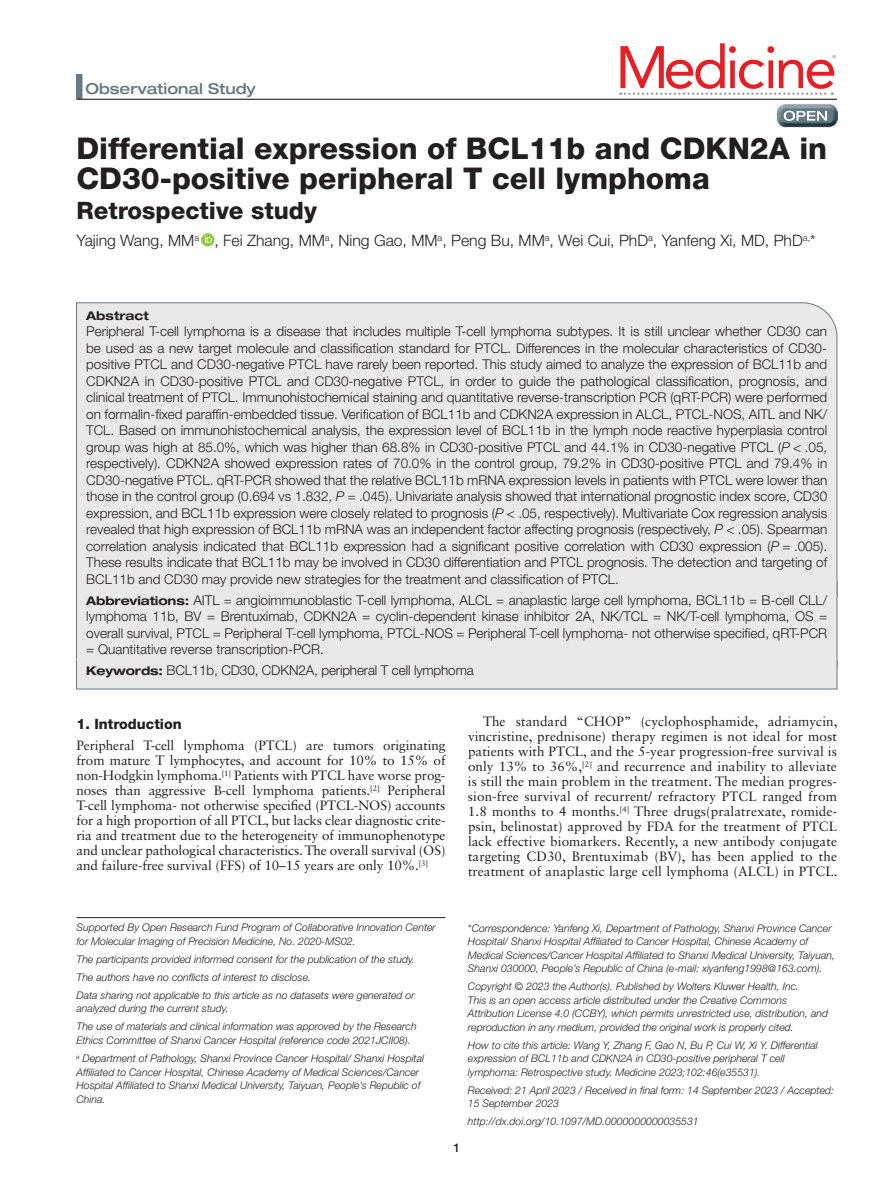
<style>
.page{position:relative;width:891px;height:1188px;background:#fff}
.page>*{position:absolute;margin:0;border:0;box-sizing:border-box;transform-origin:0 0}
.t1{font:59.4px "Avenir";letter-spacing:-.06em;color:#e71e24}
.t2{font:800 30px/30px "Helvetica Neue LT Std";color:#231f20}
.t3{font:800 24px "Helvetica Neue LT Std";color:#231f20}
.t4{font:300 15.75px "Helvetica Neue LT Std";color:#231f20}
.t5{font:500 expanded 15px "Helvetica Neue LT Std";color:#667981}
.t6{font:800 14.25px "Helvetica Neue LT Std";color:#231f20}
.t7{font:300 13.5px/16.5px "Helvetica Neue LT Std";color:#231f20;text-align:justify}
.t8{font:13.5px/15px "Sabon LT Std";letter-spacing:-.005em;color:#231f20;text-align:justify}
.t9{font:700 expanded 12px "Helvetica Neue LT Std";color:#231f20}
.t10{font:500 12px "Helvetica Neue LT Std";color:#231f20}
.t11{font:italic 300 10.5px/13.5px "Helvetica Neue LT Std";color:#231f20}
.t12{font:500 10.35px "Akzidenz Grotesk BE";color:#909295}
.s1{font-style:italic}
.s2{font-weight:700;font-stretch:expanded;font-size:12px}
</style>
<div class="page">
<div style="left:76px;top:74px;width:6px;height:25px;background:#677981"></div>
<hr style="left:76px;top:99px;width:761px;height:1px;background:#231f20">
<img style="left:776px;top:104px;width:61px;height:24px">
<svg style="left:784px;top:111px;width:43px;height:10px"></svg>
<svg style="left:620px;top:93px;width:213px;height:2px"></svg>
<div style="left:76px;top:302px;width:762px;height:296px;background:#e9e9e9"></div>
<div style="left:76px;top:582px;width:761px;height:87px;background:#e9e9e9"></div>
<div style="left:76px;top:660px;width:761px;height:29px;background:#e9e9e9"></div>
<div style="left:201px;top:233px;width:13px;height:13px;background:#93c73e;border-radius:50%"></div>
<svg style="left:205px;top:236px;width:7px;height:7px"></svg>
<hr style="left:76px;top:917px;width:370px;height:1px;background:#231f20">
<p class="t5" style="left:86px;top:80px;width:172px">Observational Study</p>
<h1 class="t1" style="left:615px;top:33px;width:223px">Medicine</h1>
<p class="t12" style="left:832px;top:52px;width:6px">®</p>
<h2 class="t2" style="left:76px;top:134px;width:752px">Differential expression of BCL11b and CDKN2A in<br>CD30-positive peripheral T cell lymphoma</h2>
<h3 class="t3" style="left:76px;top:197px;width:242px">Retrospective study</h3>
<p class="t4" style="left:76px;top:231px;width:741px">Yajing Wang, MM<sup>a</sup> , Fei Zhang, MM<sup>a</sup>, Ning Gao, MM<sup>a</sup>, Peng Bu, MM<sup>a</sup>, Wei Cui, PhD<sup>a</sup>, Yanfeng Xi, MD, PhD<sup>a,</sup>*</p>
<p class="t9" style="left:86px;top:308px;width:64px">Abstract</p>
<p class="t7" style="left:86px;top:323px;width:743px">Peripheral T-cell lymphoma is a disease that includes multiple T-cell lymphoma subtypes. It is still unclear whether CD30 can be used as a new target molecule and classification standard for PTCL. Differences in the molecular characteristics of CD30- positive PTCL and CD30-negative PTCL have rarely been reported. This study aimed to analyze the expression of BCL11b and CDKN2A in CD30-positive PTCL and CD30-negative PTCL, in order to guide the pathological classification, prognosis, and clinical treatment of PTCL. Immunohistochemical staining and quantitative reverse-transcription PCR (qRT-PCR) were performed on formalin-fixed paraffin-embedded tissue. Verification of BCL11b and CDKN2A expression in ALCL, PTCL-NOS, AITL and NK/ TCL. Based on immunohistochemical analysis, the expression level of BCL11b in the lymph node reactive hyperplasia control group was high at 85.0%, which was higher than 68.8% in CD30-positive PTCL and 44.1% in CD30-negative PTCL (<span class="s1">P</span> &lt; .05, respectively). CDKN2A showed expression rates of 70.0% in the control group, 79.2% in CD30-positive PTCL and 79.4% in CD30-negative PTCL. qRT-PCR showed that the relative BCL11b mRNA expression levels in patients with PTCL were lower than those in the control group (0.694 vs 1.832, <span class="s1">P</span> = .045). Univariate analysis showed that international prognostic index score, CD30 expression, and BCL11b expression were closely related to prognosis (<span class="s1">P</span> &lt; .05, respectively). Multivariate Cox regression analysis revealed that high expression of BCL11b mRNA was an independent factor affecting prognosis (respectively, <span class="s1">P</span> &lt; .05). Spearman correlation analysis indicated that BCL11b expression had a significant positive correlation with CD30 expression (<span class="s1">P</span> = .005).<br>These results indicate that BCL11b may be involved in CD30 differentiation and PTCL prognosis. The detection and targeting of BCL11b and CD30 may provide new strategies for the treatment and classification of PTCL.</p>
<p class="t7" style="left:86px;top:592px;width:743px"><span class="s2">Abbreviations:</span> AITL = angioimmunoblastic T-cell lymphoma, ALCL = anaplastic large cell lymphoma, BCL11b = B-cell CLL/ lymphoma 11b, BV = Brentuximab, CDKN2A = cyclin-dependent kinase inhibitor 2A, NK/TCL = NK/T-cell lymphoma, OS = overall survival, PTCL = Peripheral T-cell lymphoma, PTCL-NOS = Peripheral T-cell lymphoma- not otherwise specified, qRT-PCR = Quantitative reverse transcription-PCR.</p>
<p class="t7" style="left:86px;top:662px;width:389px"><span class="s2">Keywords:</span> BCL11b, CD30, CDKN2A, peripheral T cell lymphoma</p>
<p class="t6" style="left:76px;top:716px;width:107px">1. Introduction</p>
<p class="t8" style="left:76px;top:738px;width:371px">Peripheral T-cell lymphoma (PTCL) are tumors originating from mature T lymphocytes, and account for 10% to 15% of non-Hodgkin lymphoma.<sup>[1]</sup> Patients with PTCL have worse prog&shy;noses than aggressive B-cell lymphoma patients.<sup>[2]</sup> Peripheral T-cell lymphoma- not otherwise specified (PTCL-NOS) accounts for a high proportion of all PTCL, but lacks clear diagnostic crite&shy;ria and treatment due to the heterogeneity of immunophenotype and unclear pathological characteristics. The overall survival (OS) and failure-free survival (FFS) of 10–15 years are only 10%.<sup>[3]</sup></p>
<p class="t8" style="left:468px;top:714px;width:371px;text-indent:15px">The standard “CHOP” (cyclophosphamide, adriamycin, vincristine, prednisone) therapy regimen is not ideal for most patients with PTCL, and the 5-year progression-free survival is only 13% to 36%,<sup>[2]</sup> and recurrence and inability to alleviate is still the main problem in the treatment. The median progres&shy;sion-free survival of recurrent/ refractory PTCL ranged from 1.8 months to 4 months.<sup>[4]</sup> Three drugs(pralatrexate, romide&shy;psin, belinostat) approved by FDA for the treatment of PTCL lack effective biomarkers. Recently, a new antibody conjugate targeting CD30, Brentuximab (BV), has been applied to the treatment of anaplastic large cell lymphoma (ALCL) in PTCL.</p>
<p class="t11" style="left:76px;top:921px;width:361px">Supported By Open Research Fund Program of Collaborative Innovation Center for Molecular Imaging of Precision Medicine, No. 2020-MS02.</p>
<p class="t11" style="left:76px;top:950px;width:340px;line-height:18px">The participants provided informed consent for the publication of the study.<br>The authors have no conflicts of interest to disclose.<br>Data sharing not applicable to this article as no datasets were generated or</p>
<p class="t11" style="left:76px;top:1000px;width:342px;line-height:18px">analyzed during the current study.<br>The use of materials and clinical information was approved by the Research</p>
<p class="t11" style="left:76px;top:1031px;width:349px;line-height:18px">Ethics Committee of Shanxi Cancer Hospital (reference code 2021JCII08).<br><sup>a</sup> Department of Pathology, Shanxi Province Cancer Hospital/ Shanxi Hospital</p>
<p class="t11" style="left:76px;top:1065px;width:346px">Affiliated to Cancer Hospital, Chinese Academy of Medical Sciences/Cancer<br>Hospital Affiliated to Shanxi Medical University, Taiyuan, People’s Republic of<br>China.</p>
<p class="t10" style="left:453px;top:1140px;width:8px">1</p>
<p class="t11" style="left:468px;top:921px;width:369px">*Correspondence: Yanfeng Xi, Department of Pathology, Shanxi Province Cancer Hospital/ Shanxi Hospital Affiliated to Cancer Hospital, Chinese Academy of Medical Sciences/Cancer Hospital Affiliated to Shanxi Medical University, Taiyuan, Shanxi 030000, People’s Republic of China (e-mail: xiyanfeng1998@163.com).</p>
<p class="t11" style="left:468px;top:979px;width:362px">Copyright © 2023 the Author(s). Published by Wolters Kluwer Health, Inc.<br>This is an open access article distributed under the Creative Commons Attribution License 4.0 (CCBY), which permits unrestricted use, distribution, and reproduction in any medium, provided the original work is properly cited.</p>
<p class="t11" style="left:468px;top:1038px;width:351px">How to cite this article: Wang Y, Zhang F, Gao N, Bu P, Cui W, Xi Y. Differential expression of BCL11b and CDKN2A in CD30-positive peripheral T cell lymphoma: Retrospective study. Medicine 2023;102:46(e35531).</p>
<p class="t11" style="left:468px;top:1083px;width:368px">Received: 21 April 2023 / Received in final form: 14 September 2023 / Accepted:<br>15 September 2023</p>
<p class="t11" style="left:468px;top:1114px;width:232px">http://dx.doi.org/10.1097/MD.0000000000035531</p>
</div>
